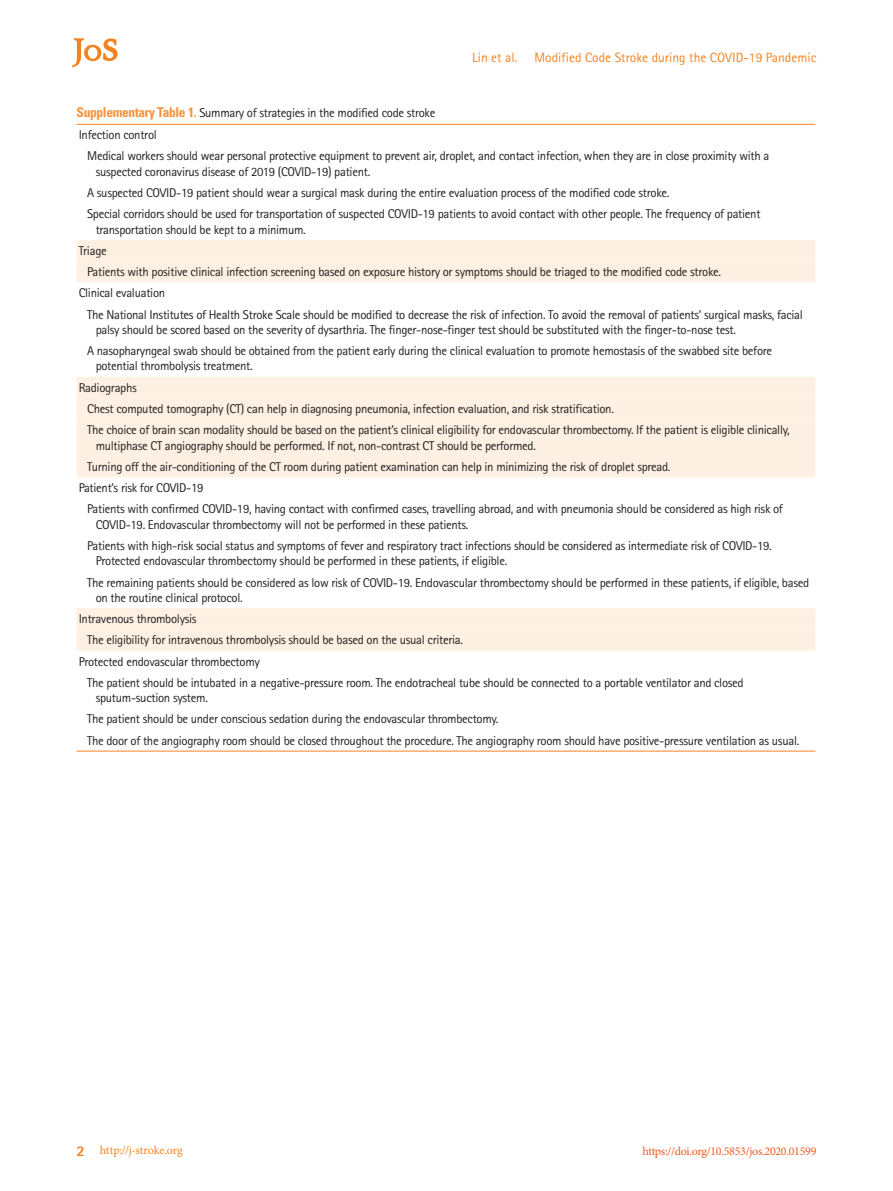
<style>
.page{position:relative;width:893px;height:1191px;background:#fff}
.page>*{position:absolute;margin:0;border:0;box-sizing:border-box;transform-origin:0 0}
.t1{font:13.5px "Rotis Sans Serif Std";color:#f58220}
.테이블본문{font:12.75px/15.3px "Rotis Sans Serif Std";letter-spacing:-.025em;color:#231f20}
.테이블_제목{font:12.75px "Rotis Sans Serif Std";letter-spacing:-.025em;color:#231f20}
.t2{font:12px "Minion Pro";letter-spacing:-.025em;color:#f15921}
.t3{font:12px "Minion Pro";letter-spacing:-.015em;color:#f58220}
.s1{font-family:"Univers LT Std";font-weight:700;font-stretch:condensed;font-size:13.5px;color:#f6923c}
.s2{font-family:"Rotis Sans Serif Std";font-weight:800;font-size:15px}
</style>
<div class="page">
<svg style="left:72px;top:38px;width:46px;height:29px"></svg>
<div style="left:77px;top:240px;width:738px;height:411px;background:#fef0e2"></div>
<svg style="left:77px;top:261px;width:738px;height:368px"></svg>
<hr style="left:77px;top:124px;width:738px;height:1px;background:#f58220">
<hr style="left:77px;top:750px;width:738px;height:1px;background:#f58220">
<p class="t1" style="left:472px;top:50px;width:47px">Lin et al.</p>
<p class="t1" style="left:534px;top:50px;width:283px">Modified Code Stroke during the COVID-19 Pandemic</p>
<p class="테이블_제목" style="left:77px;top:105px;width:360px"><span class="s1">Supplementary Table 1.</span> Summary of strategies in the modified code stroke</p>
<p class="테이블본문" style="left:79px;top:127px;width:80px">Infection control</p>
<p class="테이블본문" style="left:96px;top:148px;width:675px;text-indent:-9px">Medical workers should wear personal protective equipment to prevent air, droplet, and contact infection, when they are in close proximity with a suspected coronavirus disease of 2019 (COVID-19) patient.</p>
<p class="테이블본문" style="left:87px;top:185px;width:584px">A suspected COVID-19 patient should wear a surgical mask during the entire evaluation process of the modified code stroke.</p>
<p class="테이블본문" style="left:96px;top:206px;width:666px;text-indent:-9px">Special corridors should be used for transportation of suspected COVID-19 patients to avoid contact with other people. The frequency of patient transportation should be kept to a minimum.</p>
<p class="테이블본문" style="left:79px;top:243px;width:30px">Triage</p>
<p class="테이블본문" style="left:87px;top:264px;width:635px">Patients with positive clinical infection screening based on exposure history or symptoms should be triaged to the modified code stroke.</p>
<p class="테이블본문" style="left:79px;top:285px;width:88px">Clinical evaluation</p>
<p class="테이블본문" style="left:96px;top:306px;width:709px;text-indent:-9px">The National Institutes of Health Stroke Scale should be modified to decrease the risk of infection. To avoid the removal of patients’ surgical masks, facial palsy should be scored based on the severity of dysarthria. The finger-nose-finger test should be substituted with the finger-to-nose test.</p>
<p class="테이블본문" style="left:96px;top:343px;width:678px;text-indent:-9px">A nasopharyngeal swab should be obtained from the patient early during the clinical evaluation to promote hemostasis of the swabbed site before potential thrombolysis treatment.</p>
<p class="테이블본문" style="left:79px;top:380px;width:60px">Radiographs</p>
<p class="테이블본문" style="left:87px;top:401px;width:528px">Chest computed tomography (CT) can help in diagnosing pneumonia, infection evaluation, and risk stratification.</p>
<p class="테이블본문" style="left:96px;top:422px;width:696px;text-indent:-9px">The choice of brain scan modality should be based on the patient’s clinical eligibility for endovascular thrombectomy. If the patient is eligible clinically, multiphase CT angiography should be performed. If not, non-contrast CT should be performed.</p>
<p class="테이블본문" style="left:87px;top:459px;width:585px">Turning off the air-conditioning of the CT room during patient examination can help in minimizing the risk of droplet spread.</p>
<p class="테이블본문" style="left:79px;top:480px;width:126px">Patient’s risk for COVID-19</p>
<p class="테이블본문" style="left:96px;top:501px;width:689px;text-indent:-9px">Patients with confirmed COVID-19, having contact with confirmed cases, travelling abroad, and with pneumonia should be considered as high risk of<br>COVID-19. Endovascular thrombectomy will not be performed in these patients.</p>
<p class="테이블본문" style="left:96px;top:538px;width:678px;text-indent:-9px">Patients with high-risk social status and symptoms of fever and respiratory tract infections should be considered as intermediate risk of COVID-19.<br>Protected endovascular thrombectomy should be performed in these patients, if eligible.</p>
<p class="테이블본문" style="left:96px;top:574px;width:715px;text-indent:-9px">The remaining patients should be considered as low risk of COVID-19. Endovascular thrombectomy should be performed in these patients, if eligible, based on the routine clinical protocol.</p>
<p class="테이블본문" style="left:79px;top:611px;width:120px">Intravenous thrombolysis</p>
<p class="테이블본문" style="left:87px;top:632px;width:377px">The eligibility for intravenous thrombolysis should be based on the usual criteria.</p>
<p class="테이블본문" style="left:79px;top:653px;width:183px">Protected endovascular thrombectomy</p>
<p class="테이블본문" style="left:96px;top:675px;width:650px;text-indent:-9px">The patient should be intubated in a negative-pressure room. The endotracheal tube should be connected to a portable ventilator and closed sputum-suction system.</p>
<p class="테이블본문" style="left:87px;top:711px;width:413px">The patient should be under conscious sedation during the endovascular thrombectomy.</p>
<p class="테이블본문" style="left:87px;top:732px;width:714px">The door of the angiography room should be closed throughout the procedure. The angiography room should have positive-pressure ventilation as usual.</p>
<p class="t3" style="left:77px;top:1142px;width:108px"><span class="s2">2</span> http://j-stroke.org</p>
<p class="t2" style="left:643px;top:1143px;width:175px">https://doi.org/10.5853/jos.2020.01599</p>
</div>
